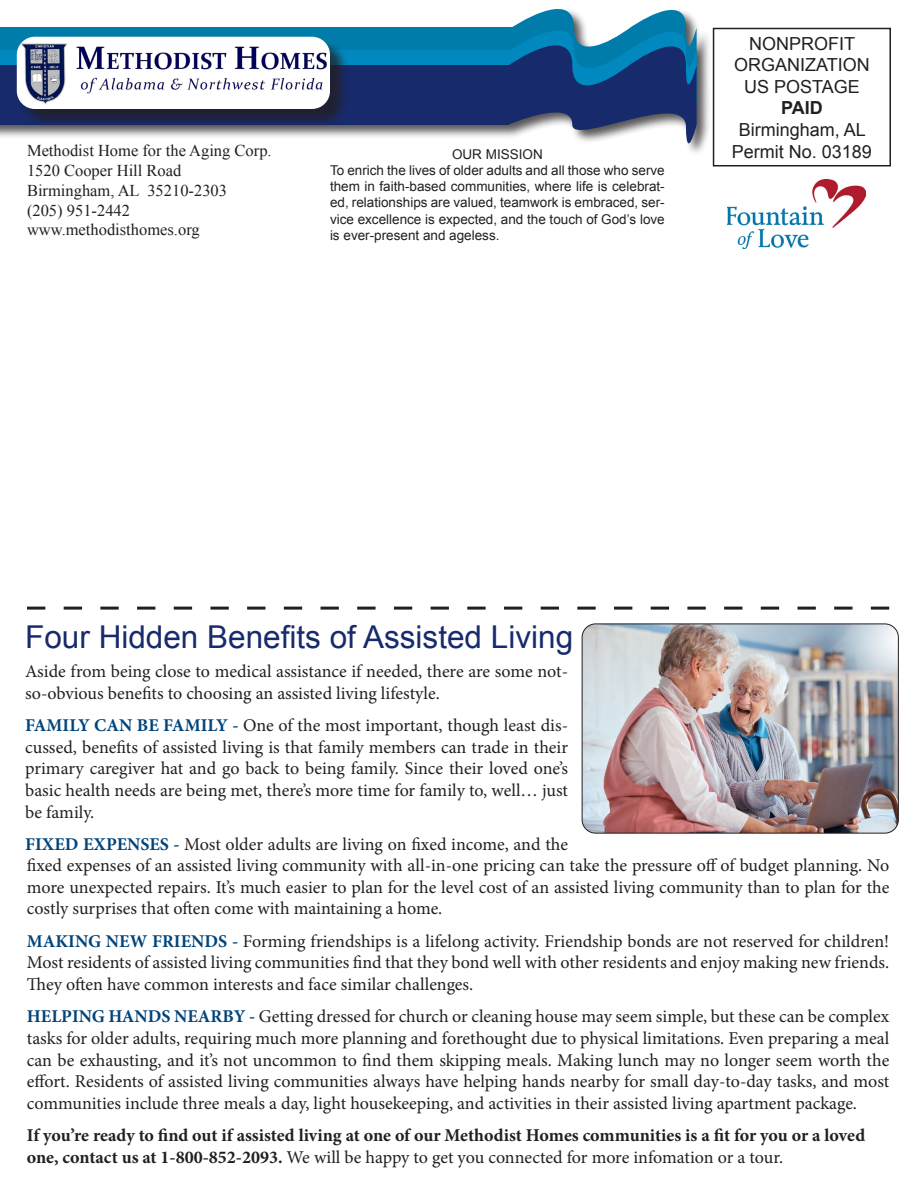
<style>
.page{position:relative;width:918px;height:1188px;background:#fff}
.page>*{position:absolute;margin:0;border:0;box-sizing:border-box;transform-origin:0 0}
.Story_Title{font:31.5px "Arial";color:#172a6c}
.t1{font:18px/21.6px "Minion Pro";color:#231f20;text-align:justify}
.t2{font:700 18px/21.6px "Minion Pro";color:#231f20}
.t3{font:18px "Arial";color:#231f20}
.t4{font:700 18px "Arial";color:#231f20}
.MHC_Address{font:16.5px "Times New Roman";color:#231f20}
.t5{font:13.5px/16.2px "Arial";color:#231f20;text-align:justify}
.s1{font-weight:700;color:#00447b}
.s2{font-weight:400}
</style>
<div class="page">
<div style="left:0;top:7px;width:711px;height:150px;background:#231f20;opacity:.75"></div>
<div style="left:0;top:27px;width:511px;height:61px;background:#007caa"></div>
<div style="left:0;top:50px;width:512px;height:61px;background:#0088bf"></div>
<div style="left:0;top:66px;width:508px;height:59px;background:#172a6c"></div>
<svg style="left:508px;top:7px;width:189px;height:150px"></svg>
<div style="left:713px;top:28px;width:178px;height:138px;border:2px solid #231f20"></div>
<div style="left:19px;top:39px;width:329px;height:89px;background:#231f20;opacity:.75"></div>
<img style="left:17px;top:37px;width:313px;height:72px">
<svg style="left:27px;top:607px;width:862px;height:3px"></svg>
<img style="left:727px;top:180px;width:139px;height:69px">
<img style="left:582px;top:624px;width:316px;height:209px">
<div style="left:582px;top:624px;width:317px;height:209px;border:1px solid #231f20;border-radius:14px"></div>
<p class="MHC_Address" style="left:27px;top:140px;width:246px">Methodist Home for the Aging Corp.</p>
<p class="MHC_Address" style="left:27px;top:159px;width:156px">1520 Cooper Hill Road</p>
<p class="MHC_Address" style="left:27px;top:179px;width:202px">Birmingham, AL 35210-2303</p>
<p class="MHC_Address" style="left:27px;top:199px;width:105px">(205) 951-2442</p>
<p class="MHC_Address" style="left:27px;top:219px;width:174px">www.methodisthomes.org</p>
<p class="t5" style="left:452px;top:146px;width:92px">OUR MISSION</p>
<p class="t5" style="left:330px;top:162px;width:336px">To enrich the lives of older adults and all those who serve them in faith-based communities, where life is celebrat&shy;ed, relationships are valued, teamwork is embraced, ser&shy;vice excellence is expected, and the touch of God’s love is ever-present and ageless.</p>
<p class="t3" style="left:749px;top:32px;width:108px">NONPROFIT</p>
<p class="t3" style="left:734px;top:53px;width:137px">ORGANIZATION</p>
<p class="t3" style="left:744px;top:75px;width:117px">US POSTAGE</p>
<p class="t4" style="left:781px;top:96px;width:43px">PAID</p>
<p class="t3" style="left:739px;top:118px;width:129px">Birmingham, AL</p>
<p class="t3" style="left:732px;top:140px;width:142px">Permit No. 03189</p>
<p class="Story_Title" style="left:25px;top:617px;width:550px">Four Hidden Benefits of Assisted Living</p>
<p class="t1" style="left:25px;top:661px;width:544px">Aside from being close to medical assistance if needed, there are some not&shy;so-obvious benefits to choosing an assisted living lifestyle.</p>
<p class="t1" style="left:25px;top:715px;width:544px"><span class="s1">FAMILY CAN BE FAMILY -</span> One of the most important, though least dis&shy;cussed, benefits of assisted living is that family members can trade in their primary caregiver hat and go back to being family. Since their loved one’s basic health needs are being met, there’s more time for family to, well… just be family.</p>
<p class="t1" style="left:25px;top:834px;width:866px;text-align:left"><span class="s1">FIXED EXPENSES -</span> Most older adults are living on fixed income, and the<br>fixed expenses of an assisted living community with all-in-one pricing can take the pressure off of budget planning. No more unexpected repairs. It’s much easier to plan for the level cost of an assisted living community than to plan for the costly surprises that often come with maintaining a home.</p>
<p class="t1" style="left:27px;top:930px;width:864px"><span class="s1">MAKING NEW FRIENDS -</span> Forming friendships is a lifelong activity. Friendship bonds are not reserved for children!<br>Most residents of assisted living communities find that they bond well with other residents and enjoy making new friends.<br>They often have common interests and face similar challenges.</p>
<p class="t1" style="left:27px;top:1006px;width:864px"><span class="s1">HELPING HANDS NEARBY -</span> Getting dressed for church or cleaning house may seem simple, but these can be complex tasks for older adults, requiring much more planning and forethought due to physical limitations. Even preparing a meal can be exhausting, and it’s not uncommon to find them skipping meals. Making lunch may no longer seem worth the effort. Residents of assisted living communities always have helping hands nearby for small day-to-day tasks, and most communities include three meals a day, light housekeeping, and activities in their assisted living apartment package.</p>
<p class="t2" style="left:27px;top:1124px;width:840px">If you’re ready to find out if assisted living at one of our Methodist Homes communities is a fit for you or a loved one, contact us at 1-800-852-2093. <span class="s2">We will be happy to get you connected for more infomation or a tour.</span></p>
</div>
